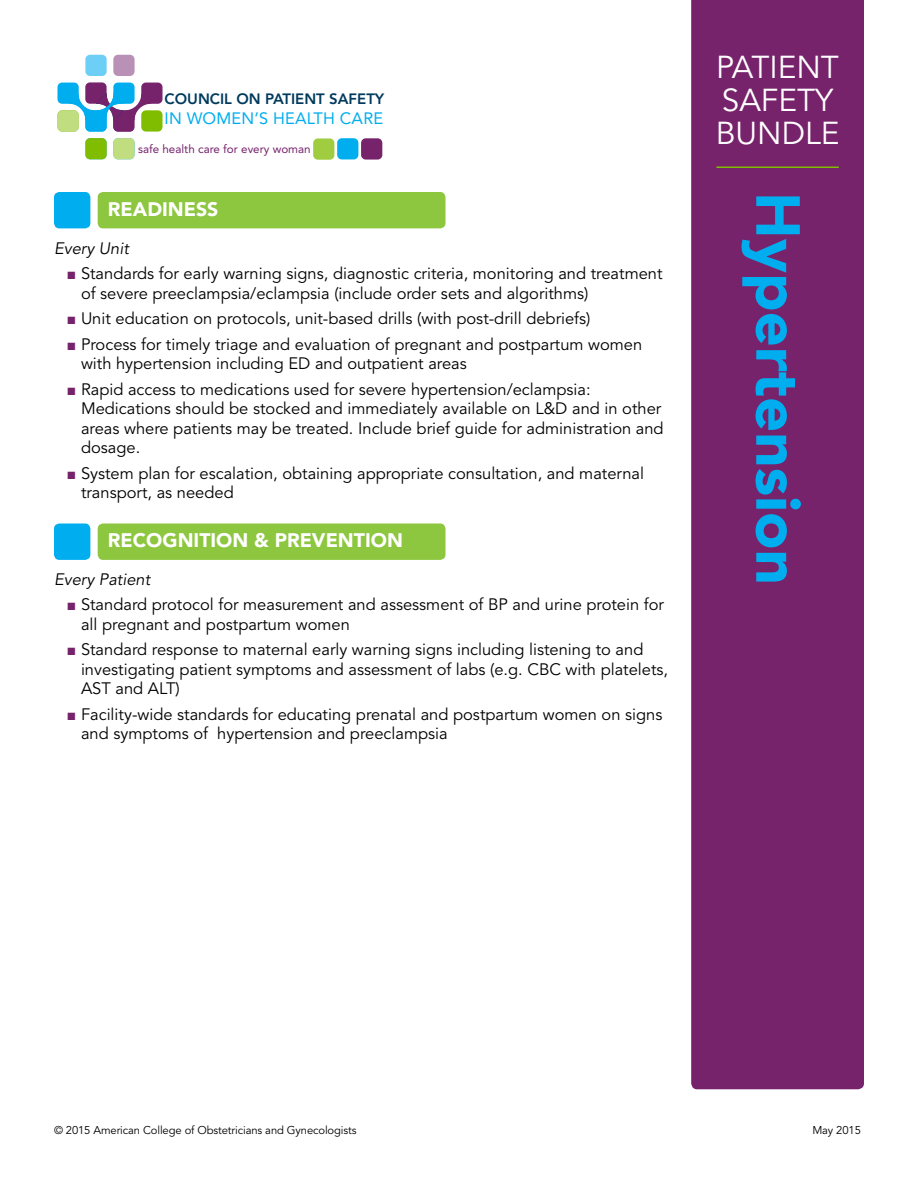
<style>
.page{position:relative;width:918px;height:1188px;background:#fff}
.page>*{position:absolute;margin:0;border:0;box-sizing:border-box;transform-origin:0 0}
.t1{font:900 61.5px "Avenir";color:#00aeef}
.t2{font:31.5px/33px "Avenir";color:#fff}
.t3{font:900 19.5px "Avenir";color:#fff}
.t4{font:16.5px/19.5px "Avenir";color:#000}
.t5{font:italic 16.5px "Avenir";color:#000}
.t6{font:16.35px "Avenir";letter-spacing:.01em;color:#00aeef}
.t7{font:800 15px "Avenir";color:#003a5d}
.t8{font:11.7px "Avenir";color:#76236c}
.t9{font:11.25px "Avenir";letter-spacing:-.01em;color:#000}
.s1{color:#76236c}
</style>
<div class="page">
<div style="left:54px;top:192px;width:36px;height:36px;background:#00aeef;border-radius:5px"></div>
<div style="left:54px;top:524px;width:36px;height:36px;background:#00aeef;border-radius:5px"></div>
<div style="left:98px;top:192px;width:348px;height:36px;background:#8dc63f;border-radius:5px"></div>
<div style="left:98px;top:524px;width:348px;height:36px;background:#8dc63f;border-radius:5px"></div>
<svg style="left:113px;top:55px;width:22px;height:21px"></svg>
<svg style="left:85px;top:55px;width:22px;height:21px"></svg>
<svg style="left:113px;top:138px;width:22px;height:21px"></svg>
<svg style="left:85px;top:138px;width:22px;height:21px"></svg>
<svg style="left:57px;top:82px;width:106px;height:50px"></svg>
<svg style="left:313px;top:138px;width:69px;height:22px;background:#749b9a"></svg>
<div style="left:691px;top:0;width:173px;height:1089px;background:#76236c"></div>
<hr style="left:716px;top:166px;width:123px;height:2px;background:#80bc00">
<p class="t7" style="left:165px;top:90px;width:221px">COUNCIL ON PATIENT SAFETY</p>
<p class="t6" style="left:165px;top:109px;width:220px">IN WOMEN’S HEALTH CARE</p>
<p class="t8" style="left:138px;top:142px;width:174px">safe health care for every woman</p>
<p class="t3" style="left:108px;top:198px;width:112px">READINESS</p>
<p class="t5" style="left:54px;top:239px;width:76px">Every Unit</p>
<p class="t4" style="left:81px;top:264px;width:583px;text-indent:-14px"><span class="s1">■</span> Standards for early warning signs, diagnostic criteria, monitoring and treatment of severe preeclampsia/eclampsia (include order sets and algorithms)</p>
<p class="t4" style="left:67px;top:309px;width:525px"><span class="s1">■</span> Unit education on protocols, unit-based drills (with post-drill debriefs)</p>
<p class="t4" style="left:81px;top:335px;width:563px;text-indent:-14px"><span class="s1">■</span> Process for timely triage and evaluation of pregnant and postpartum women with hypertension including ED and outpatient areas</p>
<p class="t4" style="left:81px;top:380px;width:584px;text-indent:-14px"><span class="s1">■</span> Rapid access to medications used for severe hypertension/eclampsia:<br>Medications should be stocked and immediately available on L&amp;D and in other areas where patients may be treated. Include brief guide for administration and dosage.</p>
<p class="t4" style="left:81px;top:464px;width:565px;text-indent:-14px"><span class="s1">■</span> System plan for escalation, obtaining appropriate consultation, and maternal transport, as needed</p>
<p class="t3" style="left:108px;top:529px;width:296px">RECOGNITION &amp; PREVENTION</p>
<p class="t5" style="left:54px;top:570px;width:98px">Every Patient</p>
<p class="t4" style="left:81px;top:595px;width:585px;text-indent:-14px"><span class="s1">■</span> Standard protocol for measurement and assessment of BP and urine protein for all pregnant and postpartum women</p>
<p class="t4" style="left:81px;top:640px;width:589px;text-indent:-14px"><span class="s1">■</span> Standard response to maternal early warning signs including listening to and investigating patient symptoms and assessment of labs (e.g. CBC with platelets,<br>AST and ALT)</p>
<p class="t4" style="left:81px;top:705px;width:583px;text-indent:-14px"><span class="s1">■</span> Facility-wide standards for educating prenatal and postpartum women on signs and symptoms of hypertension and preeclampsia</p>
<h2 class="t2" style="left:716px;top:52px;width:125px">PATIENT<br>SAFETY<br>BUNDLE</h2>
<h1 class="t1" style="left:815px;top:192px;width:394px;rotate:90deg">Hypertension</h1>
<p class="t9" style="left:54px;top:1124px;width:304px">© 2015 American College of Obstetricians and Gynecologists</p>
<p class="t9" style="left:812px;top:1124px;width:50px">May 2015</p>
</div>
